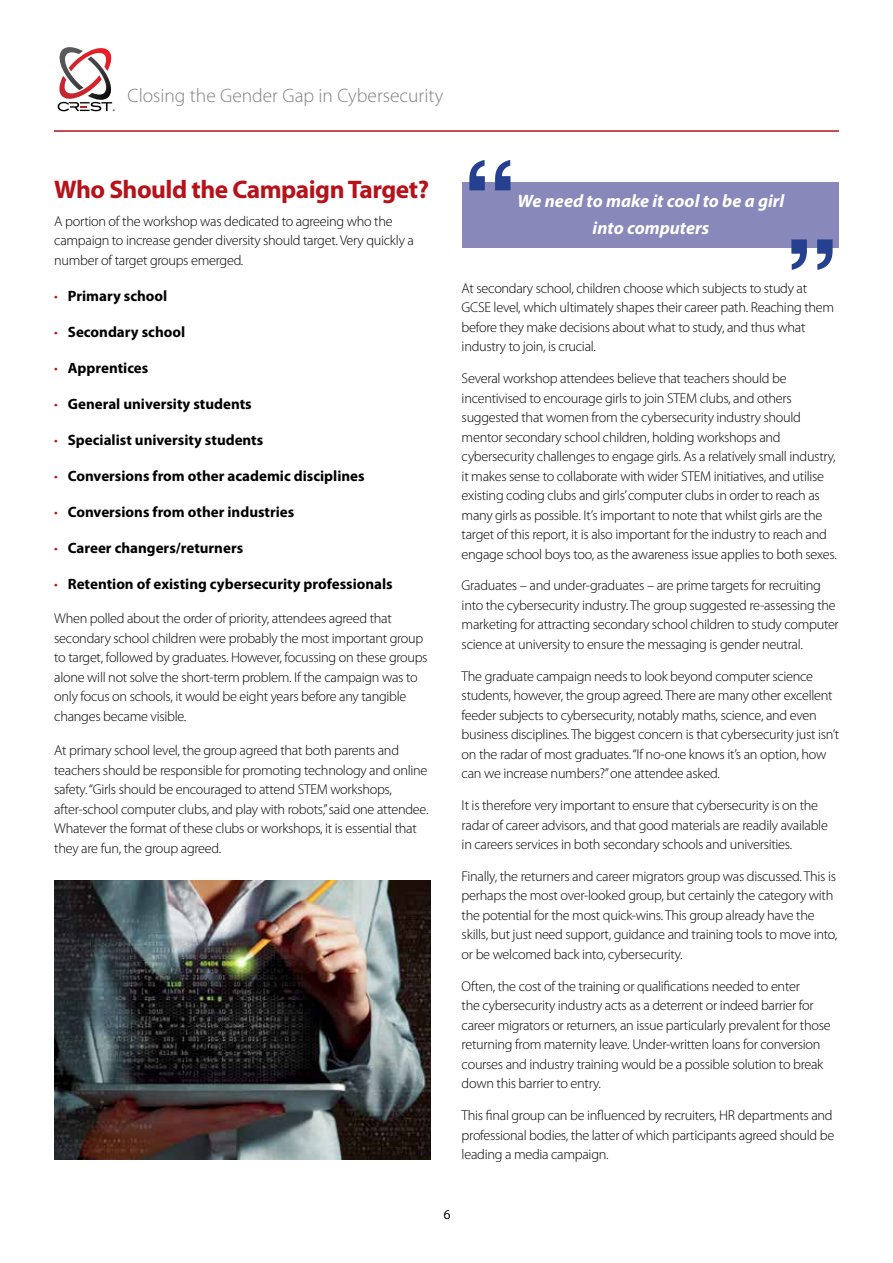
<style>
.page{position:relative;width:893px;height:1263px;background:#fff}
.page>*{position:absolute;margin:0;border:0;box-sizing:border-box;transform-origin:0 0}
.t1{font:700 111px "Helvetica";color:#25408f}
.t2{font:700 25.5px "Myriad Pro";letter-spacing:-.02em;color:#b6121a}
.t3{font:300 19.5px "Myriad Pro";color:#808285}
.t4{font:italic 700 18px/27px "Myriad Pro";color:#fff;text-align:center}
.t5{font:700 15px "Myriad Pro";color:#000}
.t6{font:300 14.25px/19.5px "Myriad Pro";letter-spacing:-.02em;color:#000}
.t7{font:300 13.5px "Myriad Pro";color:#000}
.s1{font-weight:300;color:#b6121a}
</style>
<div class="page">
<hr style="left:54px;top:130px;width:785px;height:2px;background:#b6121a">
<svg style="left:57px;top:47px;width:58px;height:64px"></svg>
<div style="left:462px;top:182px;width:376px;height:66px;background:#8889ba"></div>
<img style="left:54px;top:880px;width:377px;height:279px">
<h3 class="t3" style="left:128px;top:85px;width:317px">Closing the Gender Gap in Cybersecurity</h3>
<h2 class="t2" style="left:54px;top:175px;width:376px">Who Should the Campaign Target?</h2>
<p class="t6" style="left:54px;top:211px;width:361px">A portion of the workshop was dedicated to agreeing who the campaign to increase gender diversity should target. Very quickly a number of target groups emerged.</p>
<p class="t5" style="left:54px;top:287px;width:115px"><span class="s1">•</span> Primary school</p>
<p class="t5" style="left:54px;top:323px;width:132px"><span class="s1">•</span> Secondary school</p>
<p class="t5" style="left:54px;top:359px;width:96px"><span class="s1">•</span> Apprentices</p>
<p class="t5" style="left:54px;top:395px;width:199px"><span class="s1">•</span> General university students</p>
<p class="t5" style="left:54px;top:431px;width:211px"><span class="s1">•</span> Specialist university students</p>
<p class="t5" style="left:54px;top:467px;width:312px"><span class="s1">•</span> Conversions from other academic disciplines</p>
<p class="t5" style="left:54px;top:503px;width:242px"><span class="s1">•</span> Conversions from other industries</p>
<p class="t5" style="left:54px;top:539px;width:190px"><span class="s1">•</span> Career changers/returners</p>
<p class="t5" style="left:54px;top:575px;width:340px"><span class="s1">•</span> Retention of existing cybersecurity professionals</p>
<p class="t6" style="left:54px;top:609px;width:375px">When polled about the order of priority, attendees agreed that secondary school children were probably the most important group to target, followed by graduates. However, focussing on these groups alone will not solve the short-term problem. If the campaign was to only focus on schools, it would be eight years before any tangible changes became visible.</p>
<p class="t6" style="left:54px;top:741px;width:376px">At primary school level, the group agreed that both parents and teachers should be responsible for promoting technology and online safety. “Girls should be encouraged to attend STEM workshops, after-school computer clubs, and play with robots,” said one attendee.<br>Whatever the format of these clubs or workshops, it is essential that they are fun, the group agreed.</p>
<h1 class="t1" style="left:462px;top:112px;width:57px">“</h1>
<p class="t4" style="left:518px;top:186px;width:268px">We need to make it cool to be a girl into computers</p>
<h1 class="t1" style="left:840px;top:318px;width:57px;rotate:-180deg">“</h1>
<p class="t6" style="left:462px;top:278px;width:374px">At secondary school, children choose which subjects to study at GCSE level, which ultimately shapes their career path. Reaching them before they make decisions about what to study, and thus what industry to join, is crucial.</p>
<p class="t6" style="left:462px;top:369px;width:377px">Several workshop attendees believe that teachers should be incentivised to encourage girls to join STEM clubs, and others suggested that women from the cybersecurity industry should mentor secondary school children, holding workshops and cybersecurity challenges to engage girls. As a relatively small industry, it makes sense to collaborate with wider STEM initiatives, and utilise existing coding clubs and girls’ computer clubs in order to reach as many girls as possible. It’s important to note that whilst girls are the target of this report, it is also important for the industry to reach and engage school boys too, as the awareness issue applies to both sexes.</p>
<p class="t6" style="left:462px;top:576px;width:379px">Graduates – and under-graduates – are prime targets for recruiting into the cybersecurity industry. The group suggested re-assessing the marketing for attracting secondary school children to study computer science at university to ensure the messaging is gender neutral.</p>
<p class="t6" style="left:462px;top:666px;width:379px">The graduate campaign needs to look beyond computer science students, however, the group agreed. There are many other excellent feeder subjects to cybersecurity, notably maths, science, and even business disciplines. The biggest concern is that cybersecurity just isn’t on the radar of most graduates. “If no-one knows it’s an option, how can we increase numbers?” one attendee asked.</p>
<p class="t6" style="left:462px;top:796px;width:368px">It is therefore very important to ensure that cybersecurity is on the radar of career advisors, and that good materials are readily available in careers services in both secondary schools and universities.</p>
<p class="t6" style="left:462px;top:866px;width:377px">Finally, the returners and career migrators group was discussed. This is perhaps the most over-looked group, but certainly the category with the potential for the most quick-wins. This group already have the skills, but just need support, guidance and training tools to move into, or be welcomed back into, cybersecurity.</p>
<p class="t6" style="left:462px;top:976px;width:370px">Often, the cost of the training or qualifications needed to enter<br>the cybersecurity industry acts as a deterrent or indeed barrier for career migrators or returners, an issue particularly prevalent for those returning from maternity leave. Under-written loans for conversion courses and industry training would be a possible solution to break down this barrier to entry.</p>
<p class="t6" style="left:462px;top:1106px;width:374px;text-align:justify">This final group can be influenced by recruiters, HR departments and professional bodies, the latter of which participants agreed should be leading a media campaign.</p>
<p class="t7" style="left:444px;top:1207px;width:8px">6</p>
</div>
